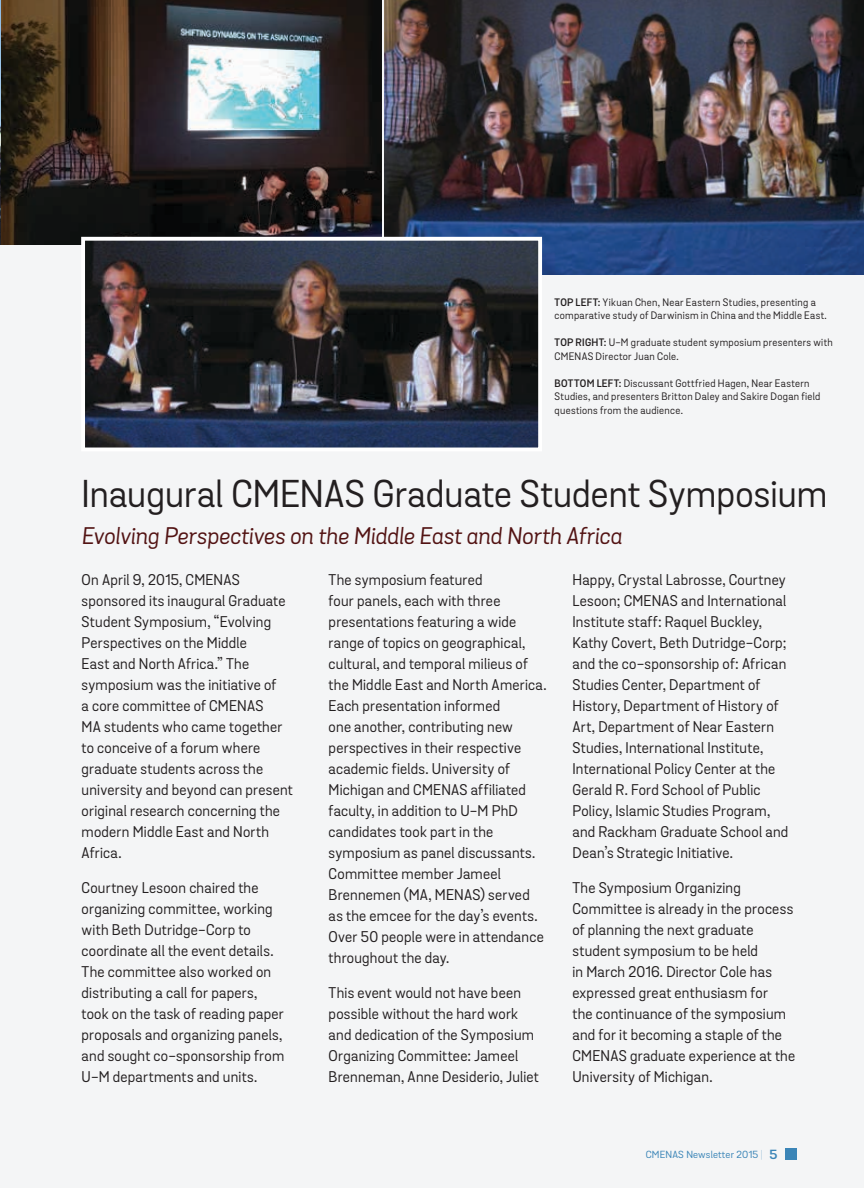
<style>
.page{position:relative;width:864px;height:1188px;background:#f4f5f6}
.page>*{position:absolute;margin:0;border:0;box-sizing:border-box;transform-origin:0 0}
.t1{font:37.5px "Grota Sans";letter-spacing:.005em;color:#231f20}
.t2{font:italic 23.25px "Grota Sans";color:#521313}
.t3{font:15px/21px "Grota Sans";letter-spacing:.015em;color:#231f20}
.t4{font:10.5px/13.5px "Grota Sans";letter-spacing:.03em;color:#231f20}
.t5{font:10.05px "Grota Sans";letter-spacing:.02em;color:#3b85b7;scale:1.05 1}
.s1{font-weight:600}
.s2{font-weight:100}
.s3{font-weight:600;font-size:12.9px}
</style>
<div class="page">
<div style="left:785px;top:1148px;width:11px;height:12px;background:#3b85b7"></div>
<img style="left:0;top:0;width:381px;height:245px">
<img style="left:384px;top:0;width:480px;height:274px">
<img style="left:86px;top:242px;width:451px;height:204px">
<div style="left:81px;top:237px;width:461px;height:214px;border:4px solid #fff"></div>
<p class="t4" style="left:555px;top:296px;width:274px"><span class="s1">TOP LEFT:</span> Yikuan Chen, Near Eastern Studies, presenting a comparative study of Darwinism in China and the Middle East.</p>
<p class="t4" style="left:555px;top:336px;width:280px"><span class="s1">TOP RIGHT:</span> U-M graduate student symposium presenters with<br>CMENAS Director Juan Cole.</p>
<p class="t4" style="left:555px;top:377px;width:267px"><span class="s1">BOTTOM LEFT:</span> Discussant Gottfried Hagen, Near Eastern<br>Studies, and presenters Britton Daley and Sakire Dogan field questions from the audience.</p>
<h1 class="t1" style="left:82px;top:471px;width:747px">Inaugural CMENAS Graduate Student Symposium</h1>
<h2 class="t2" style="left:82px;top:522px;width:542px">Evolving Perspectives on the Middle East and North Africa</h2>
<p class="t3" style="left:82px;top:570px;width:213px">On April 9, 2015, CMENAS sponsored its inaugural Graduate<br>Student Symposium, “Evolving<br>Perspectives on the Middle<br>East and North Africa.” The symposium was the initiative of<br>a core committee of CMENAS<br>MA students who came together to conceive of a forum where graduate students across the university and beyond can present original research concerning the modern Middle East and North<br>Africa.</p>
<p class="t3" style="left:82px;top:877px;width:204px">Courtney Lesoon chaired the organizing committee, working with Beth Dutridge-Corp to coordinate all the event details.<br>The committee also worked on distributing a call for papers, took on the task of reading paper proposals and organizing panels, and sought co-sponsorship from<br>U-M departments and units.</p>
<p class="t3" style="left:329px;top:570px;width:219px">The symposium featured<br>four panels, each with three presentations featuring a wide range of topics on geographical, cultural, and temporal milieus of the Middle East and North America.<br>Each presentation informed<br>one another, contributing new perspectives in their respective academic fields. University of<br>Michigan and CMENAS affiliated faculty, in addition to U-M PhD candidates took part in the symposium as panel discussants.<br>Committee member Jameel<br>Brennemen (MA, MENAS) served as the emcee for the day’s events.<br>Over 50 people were in attendance throughout the day.</p>
<p class="t3" style="left:329px;top:982px;width:212px">This event would not have been possible without the hard work and dedication of the Symposium<br>Organizing Committee: Jameel<br>Brenneman, Anne Desiderio, Juliet</p>
<p class="t3" style="left:572px;top:570px;width:217px">Happy, Crystal Labrosse, Courtney Lesoon; CMENAS and International Institute staff: Raquel Buckley, Kathy Covert, Beth Dutridge-Corp; and the co-sponsorship of: African Studies Center, Department of History, Department of History of Art, Department of Near Eastern Studies, International Institute, International Policy Center at the Gerald R. Ford School of Public Policy, Islamic Studies Program, and Rackham Graduate School and Dean’s Strategic Initiative.</p>
<p class="t3" style="left:572px;top:877px;width:224px">The Symposium Organizing<br>Committee is already in the process of planning the next graduate student symposium to be held<br>in March 2016. Director Cole has expressed great enthusiasm for<br>the continuance of the symposium and for it becoming a staple of the<br>CMENAS graduate experience at the<br>University of Michigan.</p>
<p class="t5" style="left:646px;top:1149px;width:127px">CMENAS Newsletter 2015 <span class="s2">|</span> <span class="s3">5</span></p>
</div>
